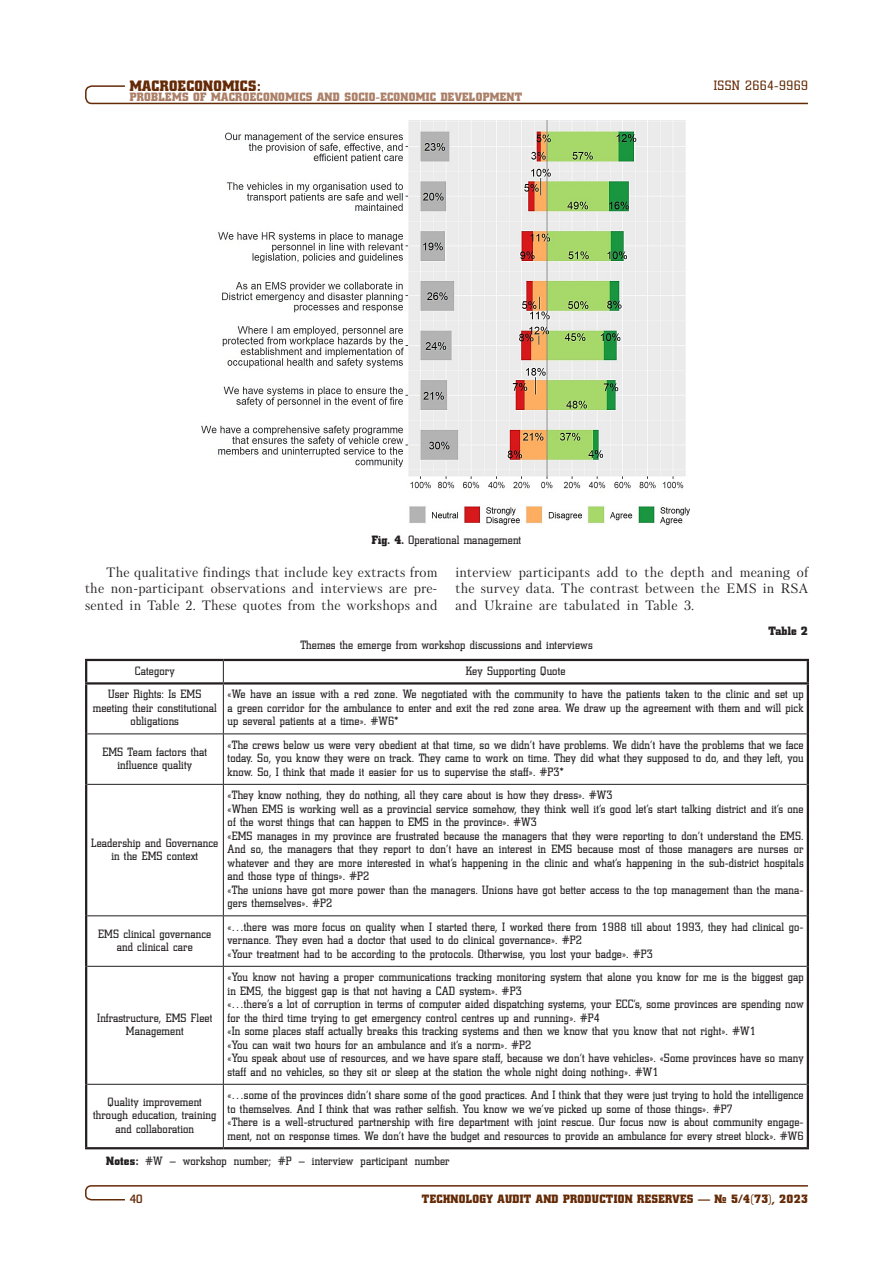
<style>
.page{position:relative;width:893px;height:1276px;background:#fff}
.page>*{position:absolute;margin:0;border:0;box-sizing:border-box;transform-origin:0 0}
.t1{font:15px "Coliseum Black C";letter-spacing:.025em;color:#642a06}
.Отсуп_англ{font:13.5px/16.4px "Petersburg C";letter-spacing:.01em;color:#231f20;text-align:justify}
.t2{font:13.5px "Coliseum C";letter-spacing:.03em;color:#642a06}
.Текст_табл_по_центру{font:12px/13.5px "Coliseum C";letter-spacing:.015em;color:#231f20}
.Примечание_после_таб{font:12px "Coliseum C";letter-spacing:.015em;color:#231f20}
.t3{font:12px "Coliseum Black C";letter-spacing:.025em;color:#ab7f67}
.Название_табл{font:12px "Coliseum C";letter-spacing:.015em;color:#231f20}
.t4{font:12px "Coliseum Black C";letter-spacing:.025em;color:#642a06}
.Подпись_рисунка{font:12px "Coliseum C";letter-spacing:.015em;color:#231f20}
.Таблица{font:12px "Coliseum Black C";letter-spacing:.015em;color:#231f20}
.t5{font:700 12px "Coliseum C";color:#642a06}
.s1{font-family:"Coliseum Black C"}
</style>
<div class="page">
<svg style="left:85px;top:85px;width:723px;height:20px"></svg>
<svg style="left:85px;top:1185px;width:723px;height:16px"></svg>
<img style="left:202px;top:120px;width:488px;height:405px">
<svg style="left:223px;top:661px;width:1px;height:21px"></svg>
<hr style="left:223px;top:684px;width:1px;height:49px;background:#231f20">
<hr style="left:87px;top:733px;width:136px;height:1px;background:#231f20">
<hr style="left:223px;top:733px;width:584px;height:1px;background:#231f20">
<hr style="left:223px;top:734px;width:1px;height:50px;background:#231f20">
<hr style="left:87px;top:784px;width:136px;height:1px;background:#231f20">
<hr style="left:223px;top:784px;width:584px;height:1px;background:#231f20">
<hr style="left:223px;top:784px;width:1px;height:131px;background:#231f20">
<hr style="left:87px;top:915px;width:136px;height:1px;background:#231f20">
<hr style="left:223px;top:915px;width:584px;height:1px;background:#231f20">
<hr style="left:223px;top:916px;width:1px;height:50px;background:#231f20">
<hr style="left:87px;top:966px;width:136px;height:1px;background:#231f20">
<hr style="left:223px;top:966px;width:584px;height:1px;background:#231f20">
<hr style="left:223px;top:966px;width:1px;height:118px;background:#231f20">
<hr style="left:87px;top:1084px;width:136px;height:1px;background:#231f20">
<hr style="left:223px;top:1084px;width:584px;height:1px;background:#231f20">
<hr style="left:223px;top:1084px;width:1px;height:63px;background:#231f20">
<hr style="left:85px;top:684px;width:2px;height:50px;background:#231f20">
<hr style="left:807px;top:684px;width:2px;height:50px;background:#231f20">
<hr style="left:85px;top:734px;width:2px;height:50px;background:#231f20">
<hr style="left:807px;top:734px;width:2px;height:50px;background:#231f20">
<hr style="left:85px;top:784px;width:2px;height:132px;background:#231f20">
<hr style="left:807px;top:784px;width:2px;height:132px;background:#231f20">
<hr style="left:85px;top:916px;width:2px;height:50px;background:#231f20">
<hr style="left:807px;top:916px;width:2px;height:50px;background:#231f20">
<hr style="left:85px;top:966px;width:2px;height:118px;background:#231f20">
<hr style="left:807px;top:966px;width:2px;height:118px;background:#231f20">
<hr style="left:85px;top:1084px;width:2px;height:63px;background:#231f20">
<hr style="left:807px;top:1084px;width:2px;height:63px;background:#231f20">
<hr style="left:85px;top:1147px;width:138px;height:2px;background:#231f20">
<hr style="left:223px;top:1147px;width:586px;height:2px;background:#231f20">
<hr style="left:85px;top:659px;width:138px;height:2px;background:#231f20">
<hr style="left:85px;top:661px;width:2px;height:21px;background:#231f20">
<hr style="left:223px;top:659px;width:586px;height:2px;background:#231f20">
<hr style="left:807px;top:661px;width:2px;height:21px;background:#231f20">
<hr style="left:85px;top:682px;width:138px;height:2px;background:#231f20">
<hr style="left:223px;top:682px;width:586px;height:2px;background:#231f20">
<p class="t1" style="left:130px;top:77px;width:132px">MACROECONOMICS:</p>
<p class="t3" style="left:130px;top:90px;width:394px">PROBLEMS OF MACROECONOMICS AND SOCIO-ECONOMIC DEVELOPMENT</p>
<p class="Подпись_рисунка" style="left:372px;top:533px;width:151px"><span class="s1">Fig. 4.</span> Operational management</p>
<p class="t2" style="left:714px;top:78px;width:96px">ISSN 2664-9969</p>
<p class="Отсуп_англ" style="left:85px;top:564px;width:354px;text-indent:21px">The qualitative findings that include key extracts from the non-participant observations and interviews are pre&shy;sented in Table 2. These quotes from the workshops and</p>
<p class="Отсуп_англ" style="left:455px;top:564px;width:354px">interview participants add to the depth and meaning of the survey data. The contrast between the EMS in RSA and Ukraine are tabulated in Table 3.</p>
<p class="Название_табл" style="left:300px;top:638px;width:294px">Themes the emerge from workshop discussions and interviews</p>
<p class="Таблица" style="left:769px;top:624px;width:41px">Table 2</p>
<p class="Текст_табл_по_центру" style="left:135px;top:664px;width:41px">Category</p>
<p class="Текст_табл_по_центру" style="left:466px;top:664px;width:101px">Key Supporting Quote</p>
<p class="Текст_табл_по_центру" style="left:93px;top:687px;width:125px;text-align:center">User Rights: Is EMS meeting their constitutional obligations</p>
<p class="Текст_табл_по_центру" style="left:228px;top:687px;width:577px;text-align:justify">«We have an issue with a red zone. We negotiated with the community to have the patients taken to the clinic and set up a green corridor for the ambulance to enter and exit the red zone area. We draw up the agreement with them and will pick up several patients at a time». #W6*</p>
<p class="Текст_табл_по_центру" style="left:102px;top:744px;width:106px;text-align:center">EMS Team factors that influence quality</p>
<p class="Текст_табл_по_центру" style="left:228px;top:738px;width:577px;text-align:justify">«The crews below us were very obedient at that time, so we didn’t have problems. We didn’t have the problems that we face today. So, you know they were on track. They came to work on time. They did what they supposed to do, and they left, you know. So, I think that made it easier for us to supervise the staff». #P3*</p>
<p class="Текст_табл_по_центру" style="left:91px;top:835px;width:129px;text-align:center">Leadership and Governance in the EMS context</p>
<p class="Текст_табл_по_центру" style="left:228px;top:788px;width:387px">«They know nothing, they do nothing, all they care about is how they dress». #W3</p>
<p class="Текст_табл_по_центру" style="left:228px;top:802px;width:577px">«When EMS is working well as a provincial service somehow, they think well it’s good let’s start talking district and it’s one of the worst things that can happen to EMS in the province». #W3</p>
<p class="Текст_табл_по_центру" style="left:228px;top:829px;width:577px;text-align:justify">«EMS manages in my province are frustrated because the managers that they were reporting to don’t understand the EMS.<br>And so, the managers that they report to don’t have an interest in EMS because most of those managers are nurses or whatever and they are more interested in what’s happening in the clinic and what’s happening in the sub-district hospitals and those type of things». #P2</p>
<p class="Текст_табл_по_центру" style="left:228px;top:883px;width:577px">«The unions have got more power than the managers. Unions have got better access to the top management than the mana&shy;gers themselves». #P2</p>
<p class="Текст_табл_по_центру" style="left:98px;top:926px;width:115px;text-align:center">EMS clinical governance and clinical care</p>
<p class="Текст_табл_по_центру" style="left:228px;top:919px;width:577px">«…there was more focus on quality when I started there, I worked there from 1988 till about 1993, they had clinical go&shy;vernance. They even had a doctor that used to do clinical governance». #P2</p>
<p class="Текст_табл_по_центру" style="left:228px;top:946px;width:427px">«Your treatment had to be according to the protocols. Otherwise, you lost your badge». #P3</p>
<p class="Текст_табл_по_центру" style="left:97px;top:1010px;width:117px;text-align:center">Infrastructure, EMS Fleet<br>Management</p>
<p class="Текст_табл_по_центру" style="left:228px;top:970px;width:577px">«You know not having a proper communications tracking monitoring system that alone you know for me is the biggest gap in EMS, the biggest gap is that not having a CAD system». #P3</p>
<p class="Текст_табл_по_центру" style="left:228px;top:997px;width:577px">«…there’s a lot of corruption in terms of computer aided dispatching systems, your ECC’s, some provinces are spending now for the third time trying to get emergency control centres up and running». #P4</p>
<p class="Текст_табл_по_центру" style="left:228px;top:1024px;width:530px">«In some places staff actually breaks this tracking systems and then we know that you know that not right». #W1</p>
<p class="Текст_табл_по_центру" style="left:228px;top:1037px;width:305px">«You can wait two hours for an ambulance and it’s a norm». #P2</p>
<p class="Текст_табл_по_центру" style="left:228px;top:1051px;width:577px">«You speak about use of resources, and we have spare staff, because we don’t have vehicles». «Some provinces have so many staff and no vehicles, so they sit or sleep at the station the whole night doing nothing». #W1</p>
<p class="Текст_табл_по_центру" style="left:93px;top:1095px;width:125px;text-align:center">Quality improvement through education, training and collaboration</p>
<p class="Текст_табл_по_центру" style="left:228px;top:1088px;width:577px">«…some of the provinces didn’t share some of the good practices. And I think that they were just trying to hold the intelligence to themselves. And I think that was rather selfish. You know we we’ve picked up some of those things». #P7</p>
<p class="Текст_табл_по_центру" style="left:228px;top:1115px;width:577px">«There is a well-structured partnership with fire department with joint rescue. Our focus now is about community engage&shy;ment, not on response times. We don’t have the budget and resources to provide an ambulance for every street block». #W6</p>
<p class="Примечание_после_таб" style="left:106px;top:1154px;width:345px"><span class="s1">Notes:</span> #W – workshop number; #P – interview participant number</p>
<p class="t5" style="left:130px;top:1191px;width:14px">40</p>
<p class="t4" style="left:422px;top:1191px;width:387px">TECHNOLOGY AUDIT AND PRODUCTION RESERVES — № 5/4(73), 2023</p>
</div>
